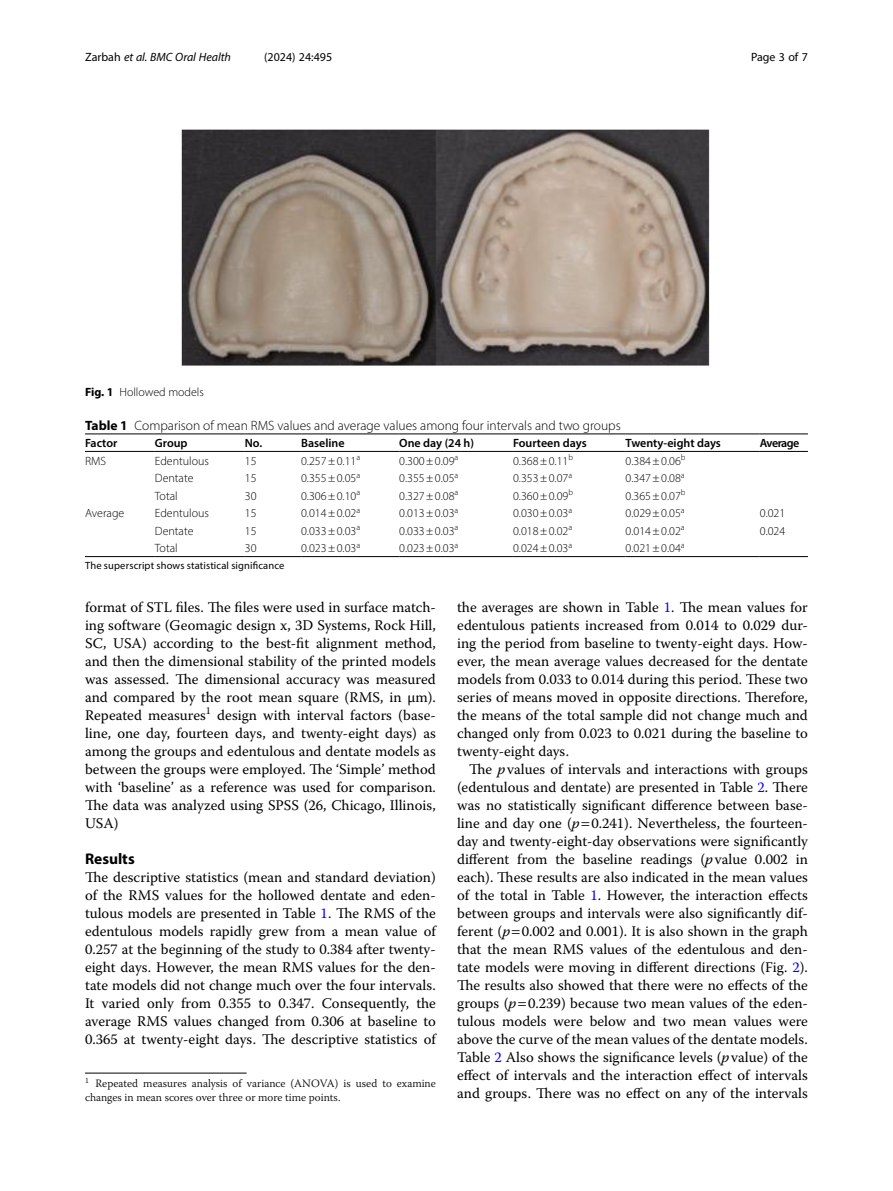
<style>
.page{position:relative;width:893px;height:1191px;background:#fff}
.page>*{position:absolute;margin:0;border:0;box-sizing:border-box;transform-origin:0 0}
.Head_1{font:700 15.45px "Myriad Pro";color:#000}
.Body_Text{font:14.7px/18px "Warnock Pro";color:#000;text-align:justify}
.Body_Text_Indent{font:14.7px/18px "Warnock Pro";color:#000;text-align:justify}
.Table_Caption{font:300 13.5px "Myriad Pro";color:#000}
.Table_Body{font:300 12px "Myriad Pro";color:#000}
.Table_Head{font:600 12px "Myriad Pro";color:#000}
.t1{font:italic 12px "Myriad Pro";color:#000}
.t2{font:12px "Myriad Pro";color:#000}
.Figure_Caption{font:300 12px "Myriad Pro";color:#000}
.Table_Head-2{font:600 12px "Myriad Pro";letter-spacing:-.05em;color:#000}
.Footnote{font:300 11.25px/13.5px "Warnock Pro";color:#000}
.Table_Footnote{font:10.5px "Myriad Pro";letter-spacing:.01em;color:#000}
.s1{font-style:normal}
.s2{font-weight:700}
.s3{color:#00f}
.s4{font-style:italic}
</style>
<div class="page">
<hr style="left:85px;top:1072px;width:162px;height:1px;background:#000">
<hr style="left:85px;top:451px;width:70px;height:1px;background:#000">
<hr style="left:155px;top:434px;width:90px;height:1px;background:#000">
<hr style="left:155px;top:451px;width:90px;height:1px;background:#000">
<hr style="left:245px;top:434px;width:56px;height:1px;background:#000">
<hr style="left:245px;top:451px;width:56px;height:1px;background:#000">
<hr style="left:301px;top:434px;width:98px;height:1px;background:#000">
<hr style="left:301px;top:451px;width:98px;height:1px;background:#000">
<hr style="left:399px;top:434px;width:114px;height:1px;background:#000">
<hr style="left:399px;top:451px;width:114px;height:1px;background:#000">
<hr style="left:513px;top:434px;width:113px;height:1px;background:#000">
<hr style="left:513px;top:451px;width:113px;height:1px;background:#000">
<hr style="left:626px;top:434px;width:134px;height:1px;background:#000">
<hr style="left:626px;top:451px;width:134px;height:1px;background:#000">
<hr style="left:760px;top:434px;width:48px;height:1px;background:#000">
<hr style="left:760px;top:451px;width:48px;height:1px;background:#000">
<hr style="left:155px;top:556px;width:90px;height:1px;background:#000">
<hr style="left:245px;top:556px;width:56px;height:1px;background:#000">
<hr style="left:301px;top:556px;width:98px;height:1px;background:#000">
<hr style="left:399px;top:556px;width:114px;height:1px;background:#000">
<hr style="left:513px;top:556px;width:113px;height:1px;background:#000">
<hr style="left:626px;top:556px;width:134px;height:1px;background:#000">
<hr style="left:760px;top:556px;width:48px;height:1px;background:#000">
<hr style="left:85px;top:556px;width:70px;height:1px;background:#000">
<hr style="left:85px;top:434px;width:70px;height:1px;background:#000">
<img style="left:181px;top:129px;width:529px;height:237px">
<p class="t1" style="left:85px;top:50px;width:147px"><span class="s1">Zarbah</span> et al. BMC Oral Health</p>
<p class="t2" style="left:264px;top:50px;width:70px">(2024) 24:495</p>
<p class="t2" style="left:751px;top:50px;width:58px">Page 3 of 7</p>
<p class="Figure_Caption" style="left:85px;top:384px;width:120px"><span class="s2">Fig. 1</span> Hollowed models</p>
<p class="Table_Caption" style="left:85px;top:417px;width:537px"><span class="s2">Table 1</span> Comparison of mean RMS values and average values among four intervals and two groups</p>
<p class="Table_Head" style="left:85px;top:435px;width:34px">Factor</p>
<p class="Table_Head" style="left:155px;top:435px;width:34px">Group</p>
<p class="Table_Head" style="left:245px;top:435px;width:19px">No.</p>
<p class="Table_Head" style="left:301px;top:435px;width:45px">Baseline</p>
<p class="Table_Head" style="left:399px;top:435px;width:76px">One day (24 h)</p>
<p class="Table_Head" style="left:513px;top:435px;width:75px">Fourteen days</p>
<p class="Table_Head" style="left:626px;top:435px;width:97px">Twenty-eight days</p>
<p class="Table_Head-2" style="left:760px;top:435px;width:41px">Average</p>
<p class="Table_Body" style="left:85px;top:453px;width:22px">RMS</p>
<p class="Table_Body" style="left:155px;top:453px;width:56px">Edentulous</p>
<p class="Table_Body" style="left:245px;top:453px;width:13px">15</p>
<p class="Table_Body" style="left:301px;top:453px;width:61px">0.257±0.11<sup>a</sup></p>
<p class="Table_Body" style="left:399px;top:453px;width:61px">0.300±0.09<sup>a</sup></p>
<p class="Table_Body" style="left:513px;top:453px;width:61px">0.368±0.11<sup>b</sup></p>
<p class="Table_Body" style="left:626px;top:453px;width:61px">0.384±0.06<sup>b</sup></p>
<p class="Table_Body" style="left:155px;top:471px;width:40px">Dentate</p>
<p class="Table_Body" style="left:245px;top:471px;width:13px">15</p>
<p class="Table_Body" style="left:301px;top:471px;width:61px">0.355±0.05<sup>a</sup></p>
<p class="Table_Body" style="left:399px;top:471px;width:61px">0.355±0.05<sup>a</sup></p>
<p class="Table_Body" style="left:513px;top:471px;width:61px">0.353±0.07<sup>a</sup></p>
<p class="Table_Body" style="left:626px;top:471px;width:61px">0.347±0.08<sup>a</sup></p>
<p class="Table_Body" style="left:155px;top:488px;width:24px">Total</p>
<p class="Table_Body" style="left:245px;top:488px;width:13px">30</p>
<p class="Table_Body" style="left:301px;top:488px;width:61px">0.306±0.10<sup>a</sup></p>
<p class="Table_Body" style="left:399px;top:488px;width:61px">0.327±0.08<sup>a</sup></p>
<p class="Table_Body" style="left:513px;top:488px;width:61px">0.360±0.09<sup>b</sup></p>
<p class="Table_Body" style="left:626px;top:488px;width:61px">0.365±0.07<sup>b</sup></p>
<p class="Table_Body" style="left:85px;top:506px;width:41px">Average</p>
<p class="Table_Body" style="left:155px;top:506px;width:56px">Edentulous</p>
<p class="Table_Body" style="left:245px;top:506px;width:13px">15</p>
<p class="Table_Body" style="left:301px;top:506px;width:61px">0.014±0.02<sup>a</sup></p>
<p class="Table_Body" style="left:399px;top:506px;width:61px">0.013±0.03<sup>a</sup></p>
<p class="Table_Body" style="left:513px;top:506px;width:61px">0.030±0.03<sup>a</sup></p>
<p class="Table_Body" style="left:626px;top:506px;width:61px">0.029±0.05<sup>a</sup></p>
<p class="Table_Body" style="left:760px;top:506px;width:27px">0.021</p>
<p class="Table_Body" style="left:155px;top:523px;width:40px">Dentate</p>
<p class="Table_Body" style="left:245px;top:523px;width:13px">15</p>
<p class="Table_Body" style="left:301px;top:523px;width:61px">0.033±0.03<sup>a</sup></p>
<p class="Table_Body" style="left:399px;top:523px;width:61px">0.033±0.03<sup>a</sup></p>
<p class="Table_Body" style="left:513px;top:523px;width:61px">0.018±0.02<sup>a</sup></p>
<p class="Table_Body" style="left:626px;top:523px;width:61px">0.014±0.02<sup>a</sup></p>
<p class="Table_Body" style="left:760px;top:523px;width:27px">0.024</p>
<p class="Table_Body" style="left:155px;top:541px;width:24px">Total</p>
<p class="Table_Body" style="left:245px;top:541px;width:13px">30</p>
<p class="Table_Body" style="left:301px;top:541px;width:61px">0.023±0.03<sup>a</sup></p>
<p class="Table_Body" style="left:399px;top:541px;width:61px">0.023±0.03<sup>a</sup></p>
<p class="Table_Body" style="left:513px;top:541px;width:61px">0.024±0.03<sup>a</sup></p>
<p class="Table_Body" style="left:626px;top:541px;width:61px">0.021±0.04<sup>a</sup></p>
<p class="Table_Footnote" style="left:85px;top:559px;width:201px">The superscript shows statistical significance</p>
<p class="Body_Text" style="left:85px;top:598px;width:352px">format of STL files. The files were used in surface match&shy;ing software (Geomagic design x, 3D Systems, Rock Hill, SC, USA) according to the best-fit alignment method, and then the dimensional stability of the printed models was assessed. The dimensional accuracy was measured and compared by the root mean square (RMS, in µm).<br>Repeated measures<sup>1</sup> design with interval factors (base&shy;line, one day, fourteen days, and twenty-eight days) as among the groups and edentulous and dentate models as between the groups were employed. The ‘Simple’ method with ‘baseline’ as a reference was used for comparison.<br>The data was analyzed using SPSS (26, Chicago, Illinois, USA)</p>
<p class="Head_1" style="left:85px;top:849px;width:51px">Results</p>
<p class="Body_Text" style="left:85px;top:868px;width:352px">The descriptive statistics (mean and standard deviation) of the RMS values for the hollowed dentate and eden&shy;tulous models are presented in Table <span class="s3">1</span>. The RMS of the edentulous models rapidly grew from a mean value of 0.257 at the beginning of the study to 0.384 after twenty&shy;eight days. However, the mean RMS values for the den&shy;tate models did not change much over the four intervals.<br>It varied only from 0.355 to 0.347. Consequently, the average RMS values changed from 0.306 at baseline to 0.365 at twenty-eight days. The descriptive statistics of</p>
<p class="Footnote" style="left:85px;top:1076px;width:352px"><sup>1</sup> Repeated measures analysis of variance (ANOVA) is used to examine changes in mean scores over three or more time points.</p>
<p class="Body_Text" style="left:457px;top:598px;width:352px">the averages are shown in Table <span class="s3">1</span>. The mean values for edentulous patients increased from 0.014 to 0.029 dur&shy;ing the period from baseline to twenty-eight days. How&shy;ever, the mean average values decreased for the dentate models from 0.033 to 0.014 during this period. These two series of means moved in opposite directions. Therefore, the means of the total sample did not change much and changed only from 0.023 to 0.021 during the baseline to twenty-eight days.</p>
<p class="Body_Text_Indent" style="left:457px;top:760px;width:352px;text-indent:12px">The <span class="s4">p</span>values of intervals and interactions with groups (edentulous and dentate) are presented in Table <span class="s3">2</span>. There was no statistically significant difference between base&shy;line and day one (<span class="s4">p</span> 0.241). Nevertheless, the fourteen&shy;day and twenty-eight-day observations were significantly different from the baseline readings (<span class="s4">p</span>value 0.002 in each). These results are also indicated in the mean values of the total in Table <span class="s3">1</span>. However, the interaction effects between groups and intervals were also significantly dif&shy;ferent (<span class="s4">p</span> 0.002 and 0.001). It is also shown in the graph that the mean RMS values of the edentulous and den&shy;tate models were moving in different directions (Fig. <span class="s3">2</span>).<br>The results also showed that there were no effects of the groups (<span class="s4">p</span> 0.239) because two mean values of the eden&shy;tulous models were below and two mean values were above the curve of the mean values of the dentate models.<br>Table <span class="s3">2</span> Also shows the significance levels (<span class="s4">p</span>value) of the effect of intervals and the interaction effect of intervals and groups. There was no effect on any of the intervals</p>
</div>
